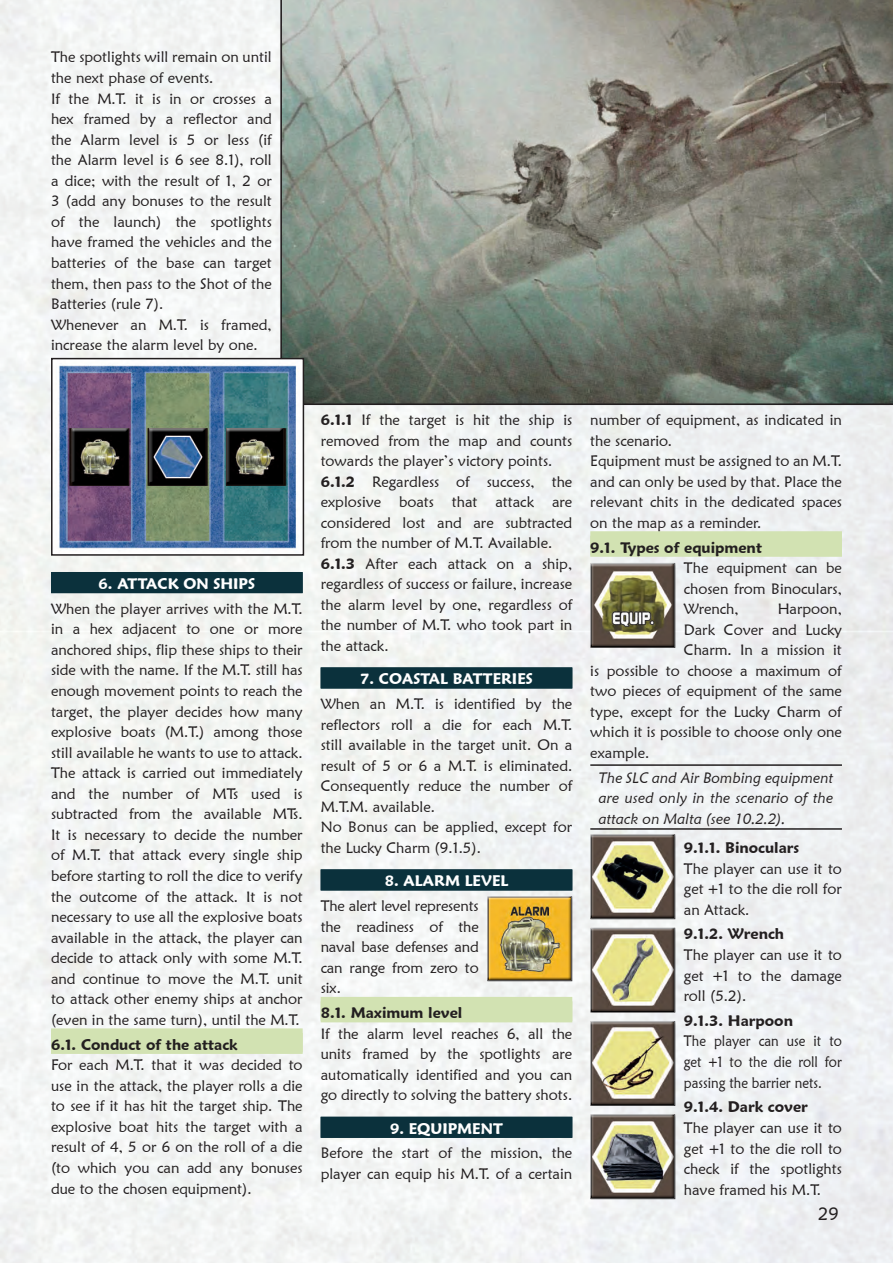
<style>
.page{position:relative;width:893px;height:1263px;background:#fff}
.page>*{position:absolute;margin:0;border:0;box-sizing:border-box;transform-origin:0 0}
.t1{font:18px "Maiandra GD";color:#231f20}
.t2{font:15px/20.5px "Maiandra GD";color:#231f20;text-align:justify}
.t3{font:600 15px "Maiandra GD";color:#231f20}
.t4{font:italic 15px/20.5px "Maiandra GD";color:#231f20;text-align:justify}
.t5{font:15px/20.5px "Maiandra GD";color:#231f20;text-align:justify;scale:.9 1}
.t6{font:600 15px "Maiandra GD";color:#fff}
.s1{font-weight:600}
</style>
<div class="page">
<img style="left:0;top:0;width:893px;height:1263px">
<svg style="left:280px;top:0;width:613px;height:405px;background:#83887e"></svg>
<div style="left:51px;top:572px;width:252px;height:21px;background:#0b313c"></div>
<div style="left:51px;top:1033px;width:252px;height:21px;background:#d2e2b2"></div>
<div style="left:51px;top:1028px;width:252px;height:24px;background:#d2e2b2"></div>
<img style="left:54px;top:361px;width:247px;height:192px">
<div style="left:51px;top:358px;width:253px;height:198px;border:2px solid #231f20"></div>
<div style="left:148px;top:428px;width:58px;height:58px;background:#231f20;opacity:.75"></div>
<div style="left:71px;top:428px;width:58px;height:58px;background:#231f20;opacity:.75"></div>
<div style="left:225px;top:428px;width:59px;height:58px;background:#231f20;opacity:.75"></div>
<div style="left:321px;top:668px;width:251px;height:21px;background:#47646c"></div>
<div style="left:321px;top:667px;width:251px;height:21px;background:#0b313c"></div>
<div style="left:321px;top:869px;width:251px;height:21px;background:#0b313c"></div>
<div style="left:321px;top:1001px;width:251px;height:21px;background:#d2e2b2"></div>
<div style="left:321px;top:997px;width:251px;height:24px;background:#d2e2b2"></div>
<div style="left:321px;top:1117px;width:251px;height:21px;background:#0b313c"></div>
<div style="left:590px;top:536px;width:252px;height:21px;background:#d2e2b2"></div>
<div style="left:590px;top:531px;width:252px;height:24px;background:#d2e2b2"></div>
<hr style="left:590px;top:764px;width:252px;height:2px;background:#231f20">
<hr style="left:590px;top:828px;width:252px;height:2px;background:#231f20">
<div style="left:589px;top:833px;width:87px;height:87px;background:#231f20;opacity:.75"></div>
<div style="left:589px;top:926px;width:87px;height:87px;background:#231f20;opacity:.75"></div>
<div style="left:589px;top:562px;width:87px;height:87px;background:#231f20;opacity:.75"></div>
<div style="left:486px;top:895px;width:87px;height:87px;background:#231f20;opacity:.75"></div>
<div style="left:589px;top:1020px;width:87px;height:87px;background:#231f20;opacity:.75"></div>
<div style="left:589px;top:1113px;width:87px;height:87px;background:#231f20;opacity:.75"></div>
<p class="t2" style="left:51px;top:47px;width:222px;text-align:left">The spotlights will remain on until the next phase of events.<br>If the M.T. it is in or crosses a hex framed by a reflector and the Alarm level is 5 or less (if the Alarm level is 6 see 8.1), roll a dice; with the result of 1, 2 or<br>3 (add any bonuses to the result of the launch) the spotlights have framed the vehicles and the batteries of the base can target them, then pass to the Shot of the<br>Batteries (rule 7).<br>Whenever an M.T. is framed, increase the alarm level by one.</p>
<p class="t6" style="left:99px;top:574px;width:34px">6. Atta</p>
<p class="t6" style="left:157px;top:574px;width:98px">ck on ships</p>
<p class="t2" style="left:51px;top:598px;width:253px">When the player arrives with the M.T. in a hex adjacent to one or more anchored ships, flip these ships to their side with the name. If the M.T. still has enough movement points to reach the target, the player decides how many explosive boats (M.T.) among those still available he wants to use to attack.<br>The attack is carried out immediately and the number of MTs used is subtracted from the available MTs.<br>It is necessary to decide the number of M.T. that attack every single ship before starting to roll the dice to verify the outcome of the attack. It is not necessary to use all the explosive boats available in the attack, the player can decide to attack only with some M.T. and continue to move the M.T. unit to attack other enemy ships at anchor (even in the same turn), until the M.T.</p>
<p class="t3" style="left:51px;top:1035px;width:188px">6.1. Conduct of the attack</p>
<p class="t2" style="left:51px;top:1054px;width:253px">For each M.T. that it was decided to use in the attack, the player rolls a die to see if it has hit the target ship. The explosive boat hits the target with a result of 4, 5 or 6 on the roll of a die (to which you can add any bonuses due to the chosen equipment).</p>
<p class="t2" style="left:321px;top:409px;width:253px;text-align:left"><span class="s1">6.1.1</span> If the target is hit the ship is removed from the map and counts towards the player’s victory points.<br><span class="s1">6.1.2</span> Regardless of success, the explosive boats that attack are considered lost and are subtracted from the number of M.T. Available.<br><span class="s1">6.1.3</span> After each attack on a ship, regardless of success or failure, increase the alarm level by one, regardless of the number of M.T. who took part in the attack.</p>
<p class="t6" style="left:360px;top:670px;width:53px">7. Coasta</p>
<p class="t6" style="left:440px;top:670px;width:33px">l batte</p>
<p class="t6" style="left:501px;top:670px;width:19px">ries</p>
<p class="t2" style="left:321px;top:693px;width:253px;text-align:left">When an M.T. is identified by the reflectors roll a die for each M.T. still available in the target unit. On a result of 5 or 6 a M.T. is eliminated.<br>Consequently reduce the number of<br>M.T.M. available.<br>No Bonus can be applied, except for the Lucky Charm (9.1.5).</p>
<p class="t6" style="left:385px;top:872px;width:125px">8. Alarm level</p>
<p class="t2" style="left:321px;top:895px;width:160px">The alert level represents the readiness of the naval base defenses and can range from zero to six.</p>
<p class="t3" style="left:321px;top:1004px;width:143px">8.1. Maximum level</p>
<p class="t2" style="left:321px;top:1023px;width:253px">If the alarm level reaches 6, all the units framed by the spotlights are automatically identified and you can go directly to solving the battery shots.</p>
<p class="t6" style="left:390px;top:1119px;width:110px">9. Equipment</p>
<p class="t2" style="left:321px;top:1143px;width:253px">Before the start of the mission, the player can equip his M.T. of a certain</p>
<p class="t2" style="left:590px;top:409px;width:253px;text-align:left">number of equipment, as indicated in the scenario.<br>Equipment must be assigned to an M.T. and can only be used by that. Place the relevant chits in the dedicated spaces on the map as a reminder.</p>
<p class="t3" style="left:590px;top:538px;width:173px">9.1. Types of equipment</p>
<p class="t2" style="left:684px;top:557px;width:160px">The equipment can be chosen from Binoculars, Wrench,</p>
<p class="t2" style="left:778px;top:598px;width:66px">Harpoon,</p>
<p class="t2" style="left:684px;top:619px;width:160px">Dark Cover and Lucky</p>
<p class="t2" style="left:684px;top:639px;width:160px">Charm. In a mission it</p>
<p class="t2" style="left:590px;top:660px;width:253px">is possible to choose a maximum of</p>
<p class="t2" style="left:590px;top:681px;width:253px">two pieces of equipment of the same</p>
<p class="t2" style="left:590px;top:701px;width:253px">type, except for the Lucky Charm of</p>
<p class="t2" style="left:590px;top:722px;width:253px">which it is possible to choose only one</p>
<p class="t2" style="left:590px;top:742px;width:61px">example.</p>
<p class="t4" style="left:599px;top:767px;width:236px">The SLC and Air Bombing equipment are used only in the scenario of the attack on Malta (see 10.2.2).</p>
<p class="t3" style="left:684px;top:838px;width:117px">9.1.1. Binoculars</p>
<p class="t2" style="left:684px;top:858px;width:160px">The player can use it to get +1 to the die roll for an Attack.</p>
<p class="t3" style="left:684px;top:925px;width:102px">9.1.2. Wrench</p>
<p class="t2" style="left:684px;top:944px;width:160px">The player can use it to get +1 to the damage roll (5.2).</p>
<p class="t3" style="left:684px;top:1011px;width:111px">9.1.3. Harpoon</p>
<p class="t5" style="left:684px;top:1031px;width:177px">The player can use it to get +1 to the die roll for passing the barrier nets.</p>
<p class="t3" style="left:684px;top:1098px;width:125px">9.1.4. Dark cover</p>
<p class="t2" style="left:684px;top:1117px;width:160px">The player can use it to get +1 to the die roll to check if the spotlights have framed his M.T.</p>
<p class="t1" style="left:818px;top:1203px;width:22px">29</p>
</div>
